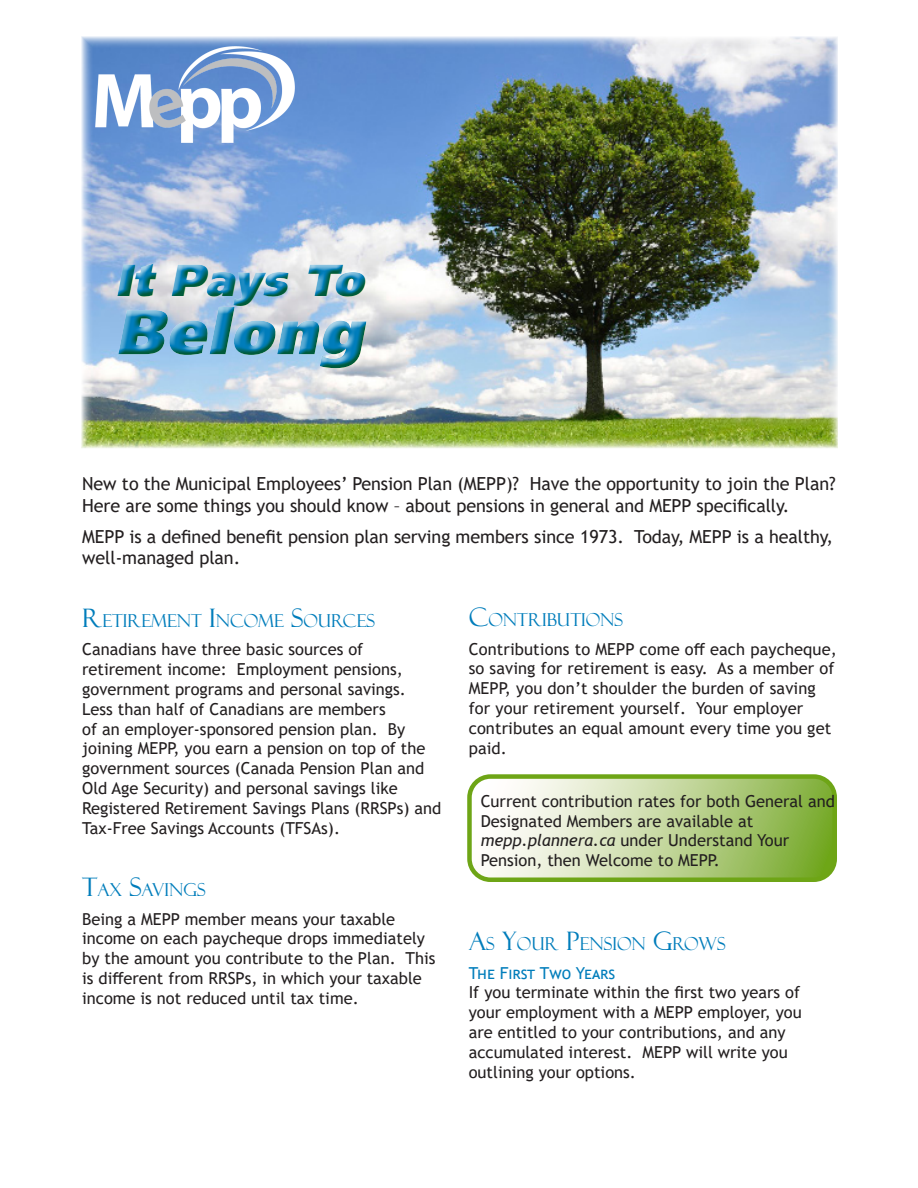
<style>
.page{position:relative;width:918px;height:1188px;background:#fff}
.page>*{position:absolute;margin:0;border:0;box-sizing:border-box;transform-origin:0 0}
.t1{font:italic 900 63px "Frutiger LT Std";color:#007dbb}
.t2{font:italic 900 45px "Frutiger LT Std";color:#007dbb}
.Body_Text{font:18px/21.6px "Trebuchet MS";letter-spacing:-.005em;color:#231f20}
.Heading{font:17.85px "Felix Titling";color:#007dbb}
.Body_Text-2{font:16.5px/19.8px "Trebuchet MS";color:#231f20}
.Body_Text-3{font:16.5px "Trebuchet MS";color:#007dbb}
.s1{font-size:25.5px}
.s2{font-style:italic}
</style>
<div class="page">
<svg style="left:472px;top:779px;width:360px;height:98px;background:#c6d9a2"></svg>
<div style="left:467px;top:774px;width:370px;height:108px;border:4px solid #6ea516;border-radius:21px"></div>
<img style="left:82px;top:37px;width:756px;height:411px">
<div style="left:111px;top:257px;width:261px;height:113px;background:#fff;opacity:.75"></div>
<div style="left:112px;top:259px;width:261px;height:115px;background:#6ea516;opacity:.75"></div>
<img style="left:95px;top:47px;width:199px;height:96px">
<h2 class="t2" style="left:115px;top:252px;width:260px">It Pays To</h2>
<h1 class="t1" style="left:115px;top:294px;width:264px">Belong</h1>
<p class="Body_Text" style="left:82px;top:473px;width:755px">New to the Municipal Employees’ Pension Plan (MEPP)? Have the opportunity to join the Plan?<br>Here are some things you should know – about pensions in general and MEPP specifically.</p>
<p class="Body_Text" style="left:82px;top:525px;width:752px">MEPP is a defined benefit pension plan serving members since 1973. Today, MEPP is a healthy, well-managed plan.</p>
<p class="Heading" style="left:82px;top:610px;width:293px"><span class="s1">R</span>ETIREMENT <span class="s1">I</span>NCOME <span class="s1">S</span>OURCES</p>
<p class="Body_Text-2" style="left:82px;top:640px;width:361px">Canadians have three basic sources of retirement income: Employment pensions, government programs and personal savings.<br>Less than half of Canadians are members<br>of an employer‑sponsored pension plan. By joining MEPP, you earn a pension on top of the government sources (Canada Pension Plan and Old Age Security) and personal savings like Registered Retirement Savings Plans (RRSPs) and Tax-Free Savings Accounts (TFSAs).</p>
<p class="Heading" style="left:82px;top:879px;width:124px"><span class="s1">T</span>AX <span class="s1">S</span>AVINGS</p>
<p class="Body_Text-2" style="left:82px;top:909px;width:355px">Being a MEPP member means your taxable income on each paycheque drops immediately by the amount you contribute to the Plan. This is different from RRSPs, in which your taxable income is not reduced until tax time.</p>
<p class="Heading" style="left:469px;top:609px;width:155px"><span class="s1">C</span>ONTRIBUTIONS</p>
<p class="Body_Text-2" style="left:469px;top:639px;width:370px">Contributions to MEPP come off each paycheque, so saving for retirement is easy. As a member of MEPP, you don’t shoulder the burden of saving for your retirement yourself. Your employer contributes an equal amount every time you get paid.</p>
<p class="Body_Text-2" style="left:481px;top:791px;width:356px">Current contribution rates for both General and Designated Members are available at <span class="s2">mepp.plannera.ca</span> under Understand Your Pension, then Welcome to MEPP.</p>
<p class="Heading" style="left:469px;top:933px;width:257px"><span class="s1">A</span>S <span class="s1">Y</span>OUR <span class="s1">P</span>ENSION <span class="s1">G</span>ROWS</p>
<p class="Body_Text-3" style="left:469px;top:962px;width:148px">The First Two Years</p>
<p class="Body_Text-2" style="left:469px;top:983px;width:334px">If you terminate within the first two years of your employment with a MEPP employer, you are entitled to your contributions, and any accumulated interest. MEPP will write you outlining your options.</p>
</div>
